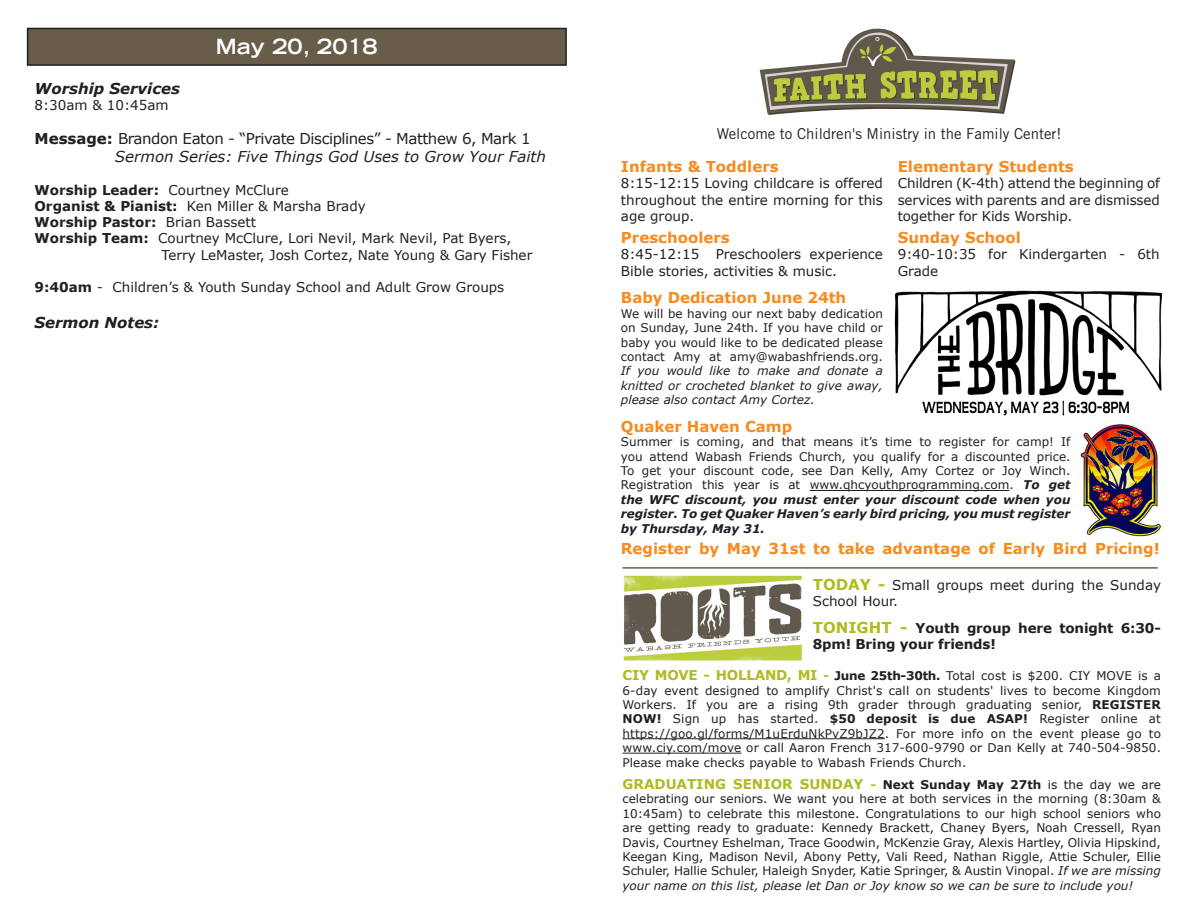
<style>
.page{position:relative;width:1188px;height:918px;background:#fff}
.page>*{position:absolute;margin:0;border:0;box-sizing:border-box;transform-origin:0 0}
.t1{font:700 expanded 21px "Trade Gothic LT Std";color:#fff}
.t2{font:700 15px "Verdana";color:#f68b1f}
.t3{font:15px/18px "Verdana";letter-spacing:-.03em;color:#231f20}
.t4{font:15px "Trade Gothic LT Std";color:#231f20}
.t5{font:italic 700 15px "Verdana";color:#231f20}
.t6{font:13.5px/16.2px "Verdana";color:#231f20}
.t7{font:700 13.5px/16.2px "Verdana";letter-spacing:-.01em;color:#231f20}
.t8{font:700 13.5px "Verdana";color:#aebc21}
.t9{font:12px/14.4px "Verdana";color:#231f20;text-align:justify}
.s1{font-weight:700}
.s2{font-style:italic}
.s3{font-weight:400}
.s4{font-weight:700;font-style:italic}
.s5{font-weight:700;font-size:15px;color:#aebc21}
.s6{font-size:15px;color:#aebc21}
.s7{font-weight:700;font-size:13.5px;color:#aebc21}
.s8{font-weight:700;color:#aebc21}
.s9{font-size:12px}
.s10{font-size:12px;color:#231f20}
.s11{font-weight:400;font-size:12px;color:#231f20}
</style>
<div class="page">
<hr style="left:622px;top:738px;width:263px;height:1px;background:#231f20">
<hr style="left:622px;top:753px;width:119px;height:1px;background:#231f20">
<img style="left:623px;top:575px;width:179px;height:86px">
<hr style="left:622px;top:567px;width:536px;height:2px;background:#685d49">
<div style="left:28px;top:28px;width:538px;height:37px;background:#685d49"></div>
<div style="left:27px;top:28px;width:540px;height:38px;border:2px solid #231f20"></div>
<svg style="left:760px;top:29px;width:255px;height:86px"></svg>
<hr style="left:810px;top:490px;width:199px;height:1px;background:#231f20">
<img style="left:1081px;top:424px;width:79px;height:112px">
<img style="left:894px;top:290px;width:268px;height:126px">
<p class="t1" style="left:216px;top:33px;width:163px">May 20, 2018</p>
<p class="t5" style="left:34px;top:78px;width:147px">Worship Services</p>
<p class="t6" style="left:34px;top:97px;width:136px">8:30am &amp; 10:45am</p>
<p class="t3" style="left:115px;top:130px;width:433px;text-indent:-80px"><span class="s1">Message:</span> Brandon Eaton - “Private Disciplines” - Matthew 6, Mark 1<br><span class="s2">Sermon Series: Five Things God Uses to Grow Your Faith</span></p>
<p class="t6" style="left:34px;top:182px;width:256px"><span class="s1">Worship Leader:</span> Courtney McClure</p>
<p class="t6" style="left:34px;top:198px;width:333px"><span class="s1">Organist &amp; Pianist:</span> Ken Miller &amp; Marsha Brady</p>
<p class="t7" style="left:34px;top:214px;width:223px">Worship Pastor: <span class="s3">Brian Bassett</span></p>
<p class="t6" style="left:34px;top:230px;width:478px"><span class="s1">Worship Team:</span> Courtney McClure, Lori Nevil, Mark Nevil, Pat Byers,</p>
<p class="t6" style="left:162px;top:246px;width:372px">Terry LeMaster, Josh Cortez, Nate Young &amp; Gary Fisher</p>
<p class="t6" style="left:34px;top:279px;width:471px"><span class="s1">9:40am</span> - Children’s &amp; Youth Sunday School and Adult Grow Groups</p>
<p class="t5" style="left:34px;top:312px;width:126px">Sermon Notes:</p>
<p class="t4" style="left:717px;top:125px;width:346px">Welcome to Children's Ministry in the Family Center!</p>
<p class="t2" style="left:621px;top:156px;width:159px">Infants &amp; Toddlers</p>
<p class="t6" style="left:621px;top:175px;width:264px;text-align:justify">8:15-12:15 Loving childcare is offered throughout the entire morning for this age group.</p>
<p class="t2" style="left:621px;top:227px;width:110px">Preschoolers</p>
<p class="t6" style="left:621px;top:246px;width:264px">8:45-12:15 Preschoolers experience<br>Bible stories, activities &amp; music.</p>
<p class="t2" style="left:621px;top:287px;width:227px">Baby Dedication June 24th</p>
<p class="t9" style="left:621px;top:306px;width:264px">We will be having our next baby dedication on Sunday, June 24th. If you have child or baby you would like to be dedicated please contact Amy at amy@wabashfriends.org.<br><span class="s2">If you would like to make and donate a knitted or crocheted blanket to give away, please also contact Amy Cortez.</span></p>
<p class="t2" style="left:621px;top:416px;width:173px">Quaker Haven Camp</p>
<p class="t9" style="left:621px;top:435px;width:451px">Summer is coming, and that means it’s time to register for camp! If you attend Wabash Friends Church, you qualify for a discounted price.<br>To get your discount code, see Dan Kelly, Amy Cortez or Joy Winch.<br>Registration this year is at www.qhcyouthprogramming.com. <span class="s4">To get the WFC discount, you must enter your discount code when you register. To get Quaker Haven’s early bird pricing, you must register by Thursday, May 31.</span></p>
<p class="t2" style="left:621px;top:538px;width:540px">Register by May 31st to take advantage of Early Bird Pricing!</p>
<p class="t2" style="left:898px;top:156px;width:178px">Elementary Students</p>
<p class="t6" style="left:898px;top:175px;width:264px;text-align:justify">Children (K-4th) attend the beginning of services with parents and are dismissed together for Kids Worship.</p>
<p class="t2" style="left:898px;top:227px;width:125px">Sunday School</p>
<p class="t6" style="left:898px;top:246px;width:264px">9:40-10:35 for Kindergarten - 6th<br>Grade</p>
<p class="t6" style="left:813px;top:576px;width:350px"><span class="s5">TODAY -</span> Small groups meet during the Sunday<br>School Hour.</p>
<p class="t7" style="left:813px;top:619px;width:350px"><span class="s6">TONIGHT -</span> Youth group here tonight 6:30-<br>8pm! Bring your friends!</p>
<p class="t9" style="left:622px;top:668px;width:540px"><span class="s7">CIY MOVE - HOLLAND, MI</span> <span class="s8">-</span> <span class="s1">June 25th-30th.</span> Total cost is $200. CIY MOVE is a 6-day event designed to amplify Christ's call on students' lives to become Kingdom Workers. If you are a rising 9th grader through graduating senior, <span class="s1">REGISTER NOW!</span> Sign up has started. <span class="s1">$50 deposit is due ASAP!</span> Register online at https://goo.gl/forms/M1uErduNkPvZ9bJZ2. For more info on the event please go to www.ciy.com/move or call Aaron French 317-600-9790 or Dan Kelly at 740-504-9850.<br>Please make checks payable to Wabash Friends Church.</p>
<p class="t8" style="left:622px;top:775px;width:540px">GRADUATING SENIOR SUNDAY <span class="s9">-</span> <span class="s10">Next Sunday May 27th</span> <span class="s11">is the day we are</span></p>
<p class="t9" style="left:622px;top:792px;width:540px">celebrating our seniors. We want you here at both services in the morning (8:30am &amp; 10:45am) to celebrate this milestone. Congratulations to our high school seniors who are getting ready to graduate: Kennedy Brackett, Chaney Byers, Noah Cressell, Ryan Davis, Courtney Eshelman, Trace Goodwin, McKenzie Gray, Alexis Hartley, Olivia Hipskind, Keegan King, Madison Nevil, Abony Petty, Vali Reed, Nathan Riggle, Attie Schuler, Ellie Schuler, Hallie Schuler, Haleigh Snyder, Katie Springer, &amp; Austin Vinopal. <span class="s2">If we are missing your name on this list, please let Dan or Joy know so we can be sure to include you!</span></p>
</div>
